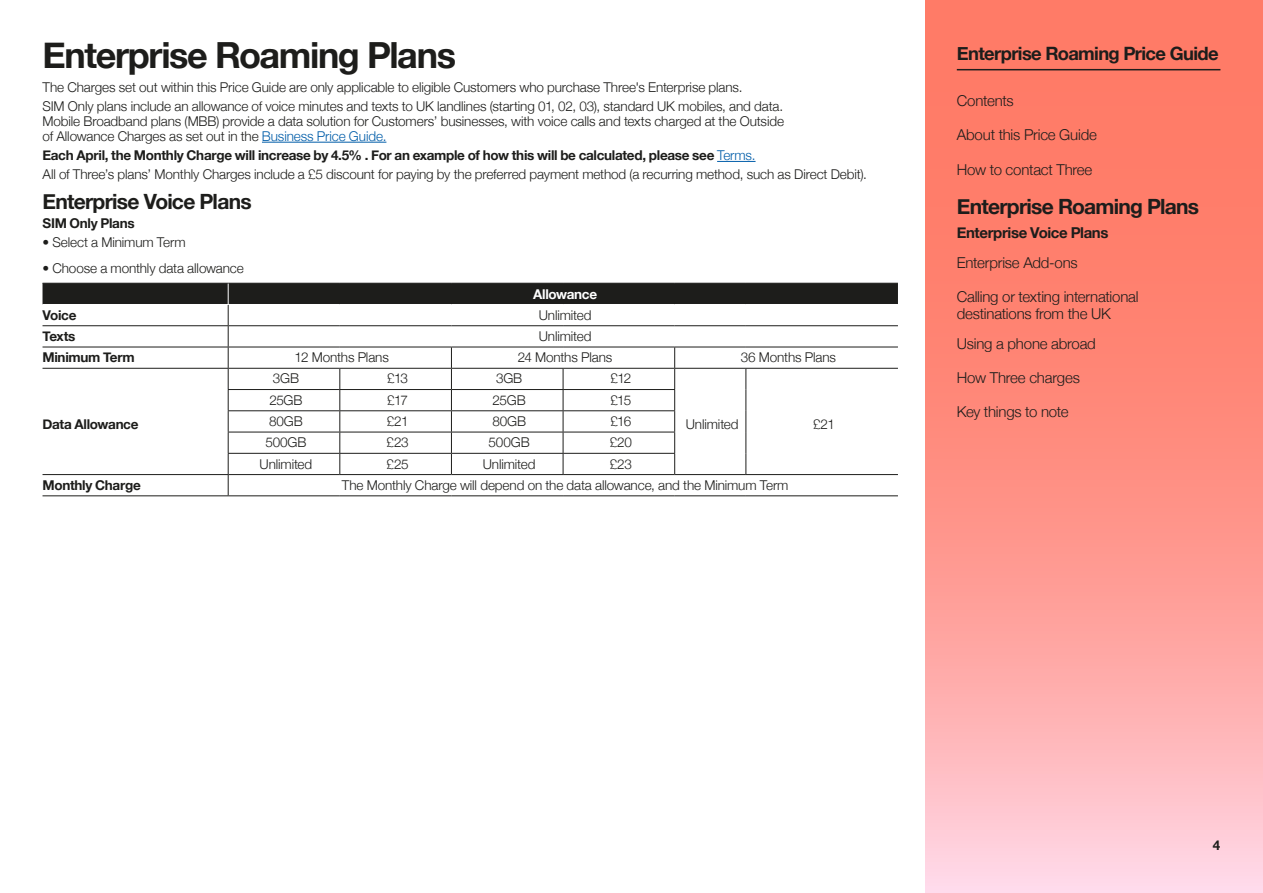
<style>
.page{position:relative;width:1263px;height:893px;background:#fff}
.page>*{position:absolute;margin:0;border:0;box-sizing:border-box;transform-origin:0 0}
.t1{font:700 36px "Helvetica Neue";letter-spacing:-.035em;color:#1d1d1b}
.t2{font:700 21px "Helvetica Neue";letter-spacing:-.035em;color:#1d1d1b}
.t3{font:700 18.3px "Helvetica Neue";letter-spacing:-.035em;color:#1d1d1b}
.t4{font:300 15px/16.5px "Helvetica Neue";letter-spacing:-.015em;color:#1d1d1b}
.t5{font:700 15px "Helvetica Neue";letter-spacing:-.025em;color:#1d1d1b}
.t6{font:300 13.5px/19.2px "Helvetica Neue";letter-spacing:-.01em;color:#1d1d1b}
.t7{font:700 13.5px "Helvetica Neue";letter-spacing:-.02em;color:#1d1d1b}
.t8{font:700 13.5px "Helvetica Neue";letter-spacing:-.025em;color:#fff}
.s1{color:#005da9}
.s2{font-weight:700}
</style>
<div class="page">
<svg style="left:926px;top:0;width:337px;height:893px;background:#fe968d"></svg>
<hr style="left:957px;top:69px;width:263px;height:1px;background:#1d1d1b">
<hr style="left:262px;top:142px;width:124px;height:1px;background:#005da9">
<hr style="left:717px;top:161px;width:38px;height:1px;background:#005da9">
<hr style="left:43px;top:495px;width:185px;height:1px;background:#1d1d1b">
<hr style="left:228px;top:495px;width:112px;height:1px;background:#1d1d1b">
<hr style="left:340px;top:495px;width:111px;height:1px;background:#1d1d1b">
<hr style="left:451px;top:495px;width:112px;height:1px;background:#1d1d1b">
<hr style="left:563px;top:495px;width:112px;height:1px;background:#1d1d1b">
<hr style="left:675px;top:495px;width:71px;height:1px;background:#1d1d1b">
<hr style="left:746px;top:495px;width:152px;height:1px;background:#1d1d1b">
<svg style="left:43px;top:283px;width:855px;height:212px"></svg>
<hr style="left:43px;top:304px;width:185px;height:1px;background:#fff">
<hr style="left:228px;top:304px;width:112px;height:1px;background:#fff">
<hr style="left:340px;top:304px;width:111px;height:1px;background:#fff">
<hr style="left:451px;top:304px;width:112px;height:1px;background:#fff">
<hr style="left:563px;top:304px;width:112px;height:1px;background:#fff">
<hr style="left:675px;top:304px;width:71px;height:1px;background:#fff">
<hr style="left:746px;top:304px;width:152px;height:1px;background:#fff">
<h1 class="t1" style="left:43px;top:27px;width:415px">Enterprise Roaming Plans</h1>
<p class="t6" style="left:43px;top:76px;width:742px">The Charges set out within this Price Guide are only applicable to eligible Customers who purchase Three's Enterprise plans.<br>SIM Only plans include an allowance of voice minutes and texts to UK landlines (starting 01, 02, 03), standard UK mobiles, and data.</p>
<p class="t6" style="left:43px;top:113px;width:743px;line-height:15px">Mobile Broadband plans (MBB) provide a data solution for Customers’ businesses, with voice calls and texts charged at the Outside of Allowance Charges as set out in the <span class="s1">Business Price Guide.</span></p>
<p class="t6" style="left:43px;top:145px;width:826px"><span class="s2">Each April, the Monthly Charge will increase by 4.5% . For an example of how this will be calculated, please see</span> <span class="s1">Terms.<br></span>All of Three’s plans’ Monthly Charges include a £5 discount for paying by the preferred payment method (a recurring method, such as Direct Debit).</p>
<h2 class="t2" style="left:43px;top:185px;width:211px">Enterprise Voice Plans</h2>
<p class="t7" style="left:43px;top:213px;width:94px">SIM Only Plans</p>
<p class="t6" style="left:43px;top:232px;width:145px">• Select a Minimum Term</p>
<p class="t6" style="left:43px;top:257px;width:203px">• Choose a monthly data allowance</p>
<p class="t8" style="left:533px;top:283px;width:65px">Allowance</p>
<p class="t7" style="left:43px;top:304px;width:35px">Voice</p>
<p class="t6" style="left:539px;top:304px;width:54px">Unlimited</p>
<p class="t7" style="left:43px;top:326px;width:35px">Texts</p>
<p class="t6" style="left:539px;top:326px;width:54px">Unlimited</p>
<p class="t7" style="left:43px;top:347px;width:94px">Minimum Term</p>
<p class="t6" style="left:295px;top:347px;width:96px">12 Months Plans</p>
<p class="t6" style="left:518px;top:347px;width:96px">24 Months Plans</p>
<p class="t6" style="left:741px;top:347px;width:97px">36 Months Plans</p>
<p class="t7" style="left:43px;top:413px;width:98px">Data Allowance</p>
<p class="t6" style="left:273px;top:368px;width:28px">3GB</p>
<p class="t6" style="left:387px;top:368px;width:22px">£13</p>
<p class="t6" style="left:496px;top:368px;width:28px">3GB</p>
<p class="t6" style="left:610px;top:368px;width:22px">£12</p>
<p class="t6" style="left:269px;top:389px;width:35px">25GB</p>
<p class="t6" style="left:387px;top:389px;width:22px">£17</p>
<p class="t6" style="left:493px;top:389px;width:35px">25GB</p>
<p class="t6" style="left:610px;top:389px;width:22px">£15</p>
<p class="t6" style="left:269px;top:411px;width:35px">80GB</p>
<p class="t6" style="left:387px;top:411px;width:23px">£21</p>
<p class="t6" style="left:492px;top:411px;width:35px">80GB</p>
<p class="t6" style="left:610px;top:411px;width:22px">£16</p>
<p class="t6" style="left:265px;top:432px;width:43px">500GB</p>
<p class="t6" style="left:386px;top:432px;width:24px">£23</p>
<p class="t6" style="left:489px;top:432px;width:43px">500GB</p>
<p class="t6" style="left:610px;top:432px;width:24px">£20</p>
<p class="t6" style="left:260px;top:453px;width:54px">Unlimited</p>
<p class="t6" style="left:387px;top:453px;width:23px">£25</p>
<p class="t6" style="left:483px;top:453px;width:54px">Unlimited</p>
<p class="t6" style="left:610px;top:453px;width:24px">£23</p>
<p class="t6" style="left:686px;top:413px;width:54px">Unlimited</p>
<p class="t6" style="left:813px;top:413px;width:23px">£21</p>
<p class="t7" style="left:43px;top:474px;width:100px">Monthly Charge</p>
<p class="t6" style="left:342px;top:474px;width:448px">The Monthly Charge will depend on the data allowance, and the Minimum Term</p>
<h3 class="t3" style="left:957px;top:40px;width:263px">Enterprise Roaming Price Guide</h3>
<p class="t4" style="left:957px;top:92px;width:58px">Contents</p>
<p class="t4" style="left:957px;top:126px;width:142px">About this Price Guide</p>
<p class="t4" style="left:957px;top:160px;width:137px">How to contact Three</p>
<h2 class="t2" style="left:957px;top:191px;width:244px">Enterprise Roaming Plans</h2>
<p class="t5" style="left:957px;top:221px;width:153px">Enterprise Voice Plans</p>
<p class="t4" style="left:957px;top:253px;width:122px">Enterprise Add-ons</p>
<p class="t4" style="left:957px;top:287px;width:183px">Calling or texting international destinations from the UK</p>
<p class="t4" style="left:957px;top:334px;width:141px">Using a phone abroad</p>
<p class="t4" style="left:957px;top:368px;width:125px">How Three charges</p>
<p class="t4" style="left:957px;top:402px;width:113px">Key things to note</p>
<p class="t7" style="left:1213px;top:835px;width:9px">4</p>
</div>
